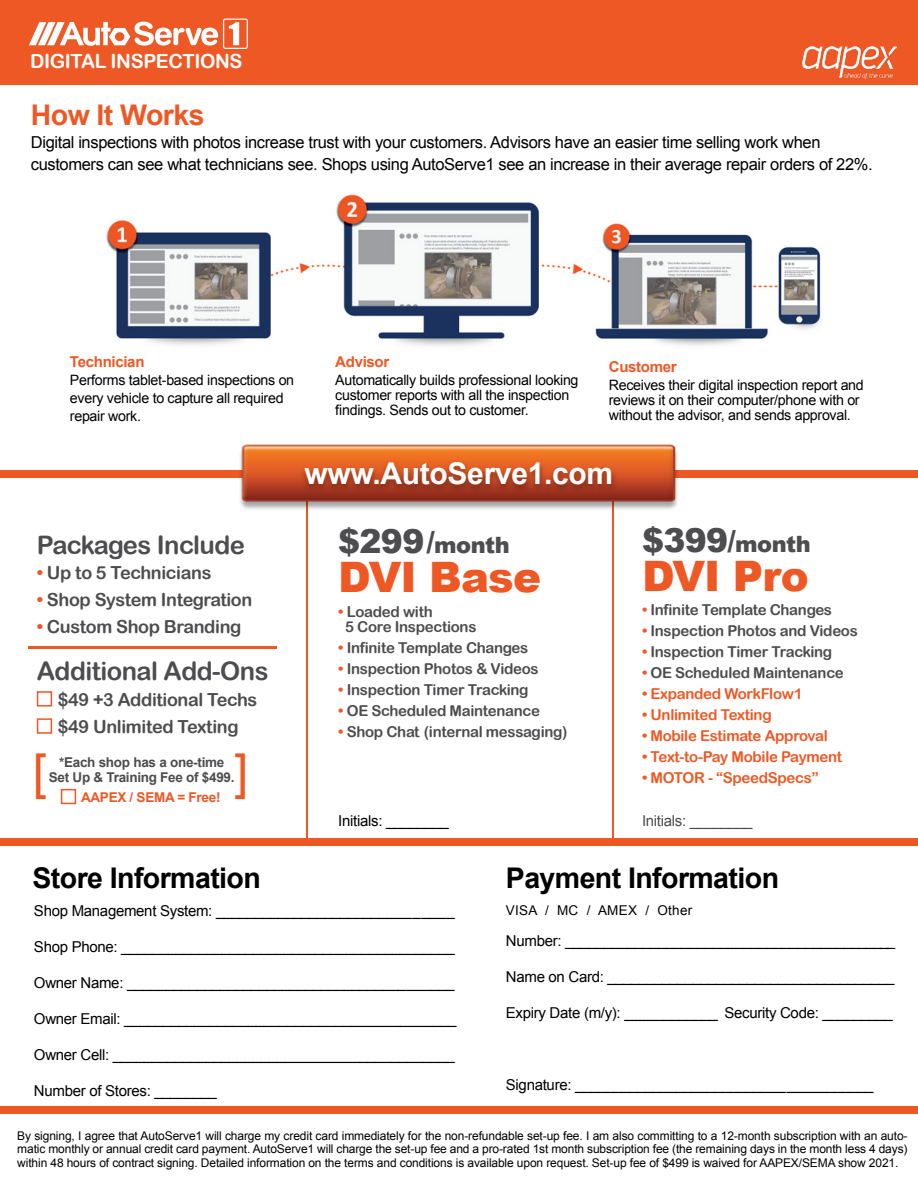
<style>
.page{position:relative;width:918px;height:1188px;background:#fff}
.page>*{position:absolute;margin:0;border:0;box-sizing:border-box;transform-origin:0 0}
.t1{font:49.5px "Arial";color:#ee5825}
.t2{font:900 42px "Arial";letter-spacing:-.02em;color:#ee5825}
.t3{font:700 30px "Arial";letter-spacing:-.01em;color:#fff}
.t4{font:700 28.5px "Arial";letter-spacing:-.02em;color:#000}
.t5{font:700 28.5px "Arial";letter-spacing:-.02em;color:#ee5825}
.t6{font:25.5px "Arial Rounded MT Bold";letter-spacing:-.02em;color:#4d4d4f}
.t7{font:900 22.5px "Arial";letter-spacing:-.02em;color:#4d4d4f}
.t8{font:19.5px "Arial Rounded MT Bold";letter-spacing:-.02em;color:#fff}
.t9{font:18px/27px "Arial Rounded MT Bold";letter-spacing:-.02em;color:#4d4d4f}
.t10{font:16.5px/22.5px "Arial";letter-spacing:-.02em;color:#000}
.t11{font:15px "Arial";letter-spacing:-.02em;color:#000}
.t12{font:15px/15px "Arial Rounded MT Bold";letter-spacing:-.02em;color:#4d4d4f}
.t13{font:15px "Arial Rounded MT Bold";letter-spacing:-.02em;color:#ee5825}
.t14{font:700 15px "Arial";letter-spacing:-.02em;color:#ee5825}
.t15{font:15px "Arial";letter-spacing:-.02em;color:#4d4d4f}
.t16{font:14.25px/15px "Arial";letter-spacing:-.02em;color:#000}
.t17{font:700 13.5px/15px "Arial";letter-spacing:-.02em;color:#4d4d4f;text-align:center}
.t18{font:13.5px "Arial";letter-spacing:.02em;color:#000}
.t19{font:700 13.5px "Arial";letter-spacing:-.02em;color:#ee5825}
.t20{font:12px/13.5px "Arial";letter-spacing:-.01em;color:#000;text-align:justify}
.s1{color:#ee5825}
.s2{font-size:33px}
.s3{font-size:30px}
</style>
<div class="page">
<div style="left:0;top:0;width:918px;height:84px;background:#ee5825"></div>
<img style="left:106px;top:194px;width:716px;height:152px">
<div style="left:0;top:470px;width:918px;height:8px;background:#ee5825"></div>
<div style="left:0;top:839px;width:918px;height:7px;background:#ee5825"></div>
<div style="left:0;top:1106px;width:918px;height:8px;background:#ee5825"></div>
<svg style="left:29px;top:19px;width:219px;height:30px"></svg>
<img style="left:802px;top:47px;width:94px;height:31px">
<hr style="left:28px;top:646px;width:248px;height:3px;background:#ee5825">
<hr style="left:306px;top:473px;width:2px;height:369px;background:#ee5825">
<hr style="left:612px;top:473px;width:2px;height:369px;background:#ee5825">
<img style="left:240px;top:444px;width:438px;height:65px">
<div style="left:299px;top:459px;width:318px;height:35px;background:#000;opacity:.36"></div>
<div style="left:37px;top:691px;width:15px;height:16px;border:2px solid #ee5825"></div>
<div style="left:37px;top:718px;width:15px;height:16px;border:2px solid #ee5825"></div>
<div style="left:61px;top:789px;width:15px;height:15px;border:2px solid #ee5825"></div>
<h3 class="t8" style="left:30px;top:50px;width:214px">DIGITAL INSPECTIONS</h3>
<h3 class="t5" style="left:31px;top:96px;width:175px">How It Works</h3>
<p class="t10" style="left:31px;top:131px;width:843px">Digital inspections with photos increase trust with your customers. Advisors have an easier time selling work when customers can see what technicians see. Shops using AutoServe1 see an increase in their average repair orders of 22%.</p>
<p class="t14" style="left:70px;top:352px;width:76px">Technician</p>
<p class="t14" style="left:335px;top:352px;width:56px">Advisor</p>
<p class="t14" style="left:609px;top:357px;width:69px">Customer</p>
<p class="t16" style="left:70px;top:371px;width:226px;line-height:18px">Performs tablet-based inspections on every vehicle to capture all required repair work.</p>
<p class="t16" style="left:335px;top:373px;width:245px">Automatically builds professional looking customer reports with all the inspection findings. Sends out to customer.</p>
<p class="t16" style="left:609px;top:377px;width:257px">Receives their digital inspection report and reviews it on their computer/phone with or without the advisor, and sends approval.</p>
<h3 class="t3" style="left:304px;top:454px;width:310px">www.AutoServe1.com</h3>
<h3 class="t6" style="left:37px;top:530px;width:210px">Packages Include</h3>
<p class="t9" style="left:37px;top:558px;width:176px"><span class="s1">•</span> Up to 5 Technicians</p>
<p class="t9" style="left:37px;top:585px;width:217px"><span class="s1">•</span> Shop System Integration</p>
<p class="t9" style="left:37px;top:612px;width:206px"><span class="s1">•</span> Custom Shop Branding</p>
<h3 class="t6" style="left:37px;top:656px;width:233px">Additional Add-Ons</h3>
<p class="t9" style="left:58px;top:686px;width:201px">$49 +3 Additional Techs $49 Unlimited Texting</p>
<h1 class="t1" style="left:33px;top:739px;width:15px">[</h1>
<h1 class="t1" style="left:234px;top:739px;width:15px">]</h1>
<p class="t17" style="left:49px;top:755px;width:187px">*Each shop has a one-time<br>Set Up &amp; Training Fee of $499.</p>
<p class="t19" style="left:81px;top:789px;width:141px">AAPEX / SEMA = Free!</p>
<h3 class="t7" style="left:338px;top:529px;width:173px"><span class="s2">$299</span><span class="s3">/</span>month</h3>
<h2 class="t2" style="left:338px;top:547px;width:204px">DVI Base</h2>
<p class="t12" style="left:345px;top:604px;width:133px;text-indent:-7px"><span class="s1">•</span> Loaded with<br>5 Core Inspections</p>
<p class="t12" style="left:338px;top:640px;width:192px"><span class="s1">•</span> Infinite Template Changes</p>
<p class="t12" style="left:338px;top:661px;width:202px"><span class="s1">•</span> Inspection Photos &amp; Videos</p>
<p class="t12" style="left:338px;top:682px;width:192px"><span class="s1">•</span> Inspection Timer Tracking</p>
<p class="t12" style="left:338px;top:703px;width:203px"><span class="s1">•</span> OE Scheduled Maintenance</p>
<p class="t12" style="left:338px;top:724px;width:231px"><span class="s1">•</span> Shop Chat (internal messaging)</p>
<h3 class="t7" style="left:642px;top:527px;width:170px"><span class="s2">$399</span><span class="s3">/</span>month</h3>
<h2 class="t2" style="left:642px;top:545px;width:168px">DVI Pro</h2>
<p class="t12" style="left:642px;top:602px;width:192px"><span class="s1">•</span> Infinite Template Changes</p>
<p class="t12" style="left:642px;top:623px;width:217px"><span class="s1">•</span> Inspection Photos and Videos</p>
<p class="t12" style="left:642px;top:644px;width:192px"><span class="s1">•</span> Inspection Timer Tracking</p>
<p class="t12" style="left:642px;top:665px;width:203px"><span class="s1">•</span> OE Scheduled Maintenance</p>
<p class="t13" style="left:642px;top:685px;width:162px">• Expanded WorkFlow1</p>
<p class="t13" style="left:642px;top:706px;width:131px">• Unlimited Texting</p>
<p class="t13" style="left:642px;top:727px;width:187px">• Mobile Estimate Approval</p>
<p class="t13" style="left:642px;top:748px;width:202px">• Text-to-Pay Mobile Payment</p>
<p class="t13" style="left:642px;top:769px;width:178px">• MOTOR - “SpeedSpecs”</p>
<p class="t11" style="left:338px;top:811px;width:112px">Initials: ________</p>
<p class="t15" style="left:642px;top:811px;width:112px">Initials: ________</p>
<h3 class="t4" style="left:32px;top:859px;width:230px">Store Information</h3>
<h3 class="t4" style="left:506px;top:859px;width:275px">Payment Information</h3>
<p class="t18" style="left:506px;top:901px;width:188px">VISA / MC / AMEX / Other</p>
<p class="t11" style="left:34px;top:901px;width:422px">Shop Management System: ______________________________</p>
<p class="t11" style="left:34px;top:937px;width:422px">Shop Phone: ___________________________________________</p>
<p class="t11" style="left:34px;top:973px;width:422px">Owner Name: __________________________________________</p>
<p class="t11" style="left:34px;top:1009px;width:424px">Owner Email: __________________________________________</p>
<p class="t11" style="left:34px;top:1045px;width:422px">Owner Cell: ___________________________________________</p>
<p class="t11" style="left:34px;top:1081px;width:185px">Number of Stores: ________</p>
<p class="t11" style="left:506px;top:1075px;width:369px">Signature: ______________________________________</p>
<p class="t11" style="left:506px;top:931px;width:391px">Number: ___________________________________________</p>
<p class="t11" style="left:506px;top:967px;width:390px">Name on Card: _____________________________________</p>
<p class="t11" style="left:506px;top:1003px;width:388px">Expiry Date (m/y): ____________ Security Code: _________</p>
<p class="t20" style="left:17px;top:1129px;width:892px">By signing, I agree that AutoServe1 will charge my credit card immediately for the non-refundable set-up fee. I am also committing to a 12-month subscription with an auto&shy;matic monthly or annual credit card payment. AutoServe1 will charge the set-up fee and a pro-rated 1st month subscription fee (the remaining days in the month less 4 days) within 48 hours of contract signing. Detailed information on the terms and conditions is available upon request. Set-up fee of $499 is waived for AAPEX/SEMA show 2021.</p>
</div>
